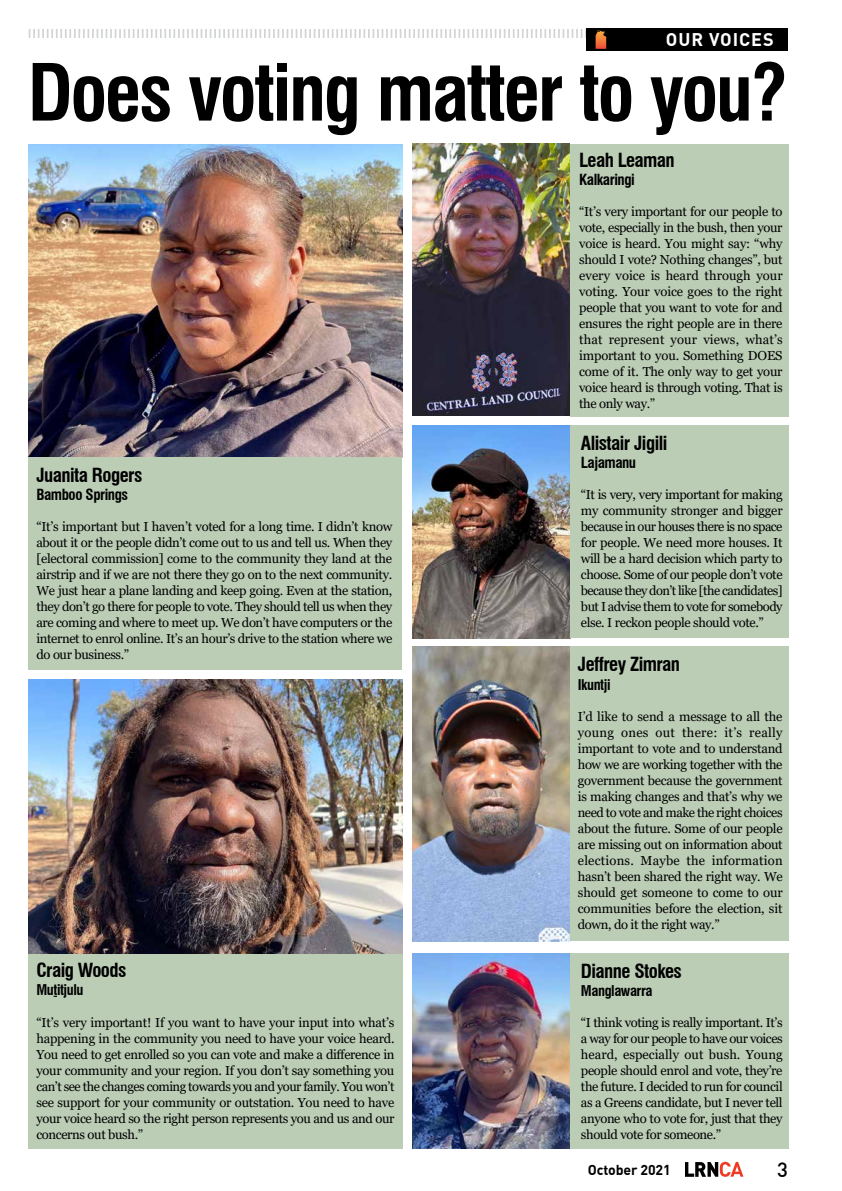
<style>
.page{position:relative;width:842px;height:1191px;background:#fff}
.page>*{position:absolute;margin:0;border:0;box-sizing:border-box;transform-origin:0 0}
.t1{font:700 condensed 76.6px "Swiss 721 BT";letter-spacing:-.03em;color:#000}
.t2{font:500 20.3px "DIN Offc";color:#000}
.t3{font:700 condensed 19px "Swiss 721 BT";letter-spacing:-.03em;color:#000}
.t4{font:700 18px "DIN Offc";letter-spacing:.05em;color:#fff}
.t5{font:700 condensed 15px "Swiss 721 BT";letter-spacing:-.03em;color:#000}
.t6{font:700 condensed 14.5px "Swiss 721 BT";letter-spacing:-.03em;color:#000}
.t7{font:700 14.1px "DIN Offc";letter-spacing:-.01em;color:#000}
.t8{font:13px/16px "Georgia";letter-spacing:-.03em;color:#000;text-align:justify}
</style>
<div class="page">
<svg style="left:685px;top:1161px;width:58px;height:15px"></svg>
<div style="left:586px;top:28px;width:202px;height:23px;background:#000"></div>
<svg style="left:29px;top:29px;width:578px;height:20px"></svg>
<div style="left:28px;top:953px;width:374px;height:195px;background:#bccdb6"></div>
<img style="left:28px;top:145px;width:374px;height:312px">
<div style="left:28px;top:457px;width:374px;height:212px;background:#bccdb6"></div>
<img style="left:413px;top:647px;width:157px;height:294px">
<div style="left:570px;top:647px;width:218px;height:294px;background:#bccdb6"></div>
<img style="left:413px;top:953px;width:157px;height:195px">
<div style="left:570px;top:953px;width:218px;height:195px;background:#bccdb6"></div>
<img style="left:412px;top:143px;width:158px;height:272px">
<div style="left:570px;top:145px;width:218px;height:272px;background:#bccdb6"></div>
<img style="left:413px;top:425px;width:157px;height:213px">
<div style="left:570px;top:425px;width:218px;height:213px;background:#bccdb6"></div>
<img style="left:28px;top:679px;width:374px;height:274px">
<h3 class="t4" style="left:666px;top:28px;width:109px">OUR VOICES</h3>
<h1 class="t1" style="left:28px;top:47px;width:762px">Does voting matter to you?</h1>
<h3 class="t3" style="left:36px;top:464px;width:108px">Juanita Rogers</h3>
<p class="t5" style="left:36px;top:486px;width:93px">Bamboo Springs</p>
<p class="t8" style="left:36px;top:519px;width:357px">“It’s important but I haven’t voted for a long time. I didn’t know about it or the people didn’t come out to us and tell us. When they [electoral commission] come to the community they land at the airstrip and if we are not there they go on to the next community.<br>We just hear a plane landing and keep going. Even at the station, they don’t go there for people to vote. They should tell us when they are coming and where to meet up. We don’t have computers or the internet to enrol online. It’s an hour’s drive to the station where we do our business.”</p>
<h3 class="t3" style="left:36px;top:958px;width:91px">Craig Woods</h3>
<p class="t6" style="left:36px;top:981px;width:49px">Mutitjulu</p>
<p class="t8" style="left:36px;top:1014px;width:360px">“It’s very important! If you want to have your input into what’s happening in the community you need to have your voice heard.<br>You need to get enrolled so you can vote and make a difference in your community and your region. If you don’t say something you can’t see the changes coming towards you and your family. You won’t see support for your community or outstation. You need to have your voice heard so the right person represents you and us and our concerns out bush.”</p>
<h3 class="t3" style="left:579px;top:148px;width:97px">Leah Leaman</h3>
<p class="t5" style="left:579px;top:170px;width:57px">Kalkaringi</p>
<p class="t8" style="left:579px;top:203px;width:205px">“It’s very important for our people to vote, especially in the bush, then your voice is heard. You might say: “why should I vote? Nothing changes”, but every voice is heard through your voting. Your voice goes to the right people that you want to vote for and ensures the right people are in there that represent your views, what’s important to you. Something DOES come of it. The only way to get your voice heard is through voting. That is the only way.”</p>
<h3 class="t3" style="left:581px;top:432px;width:88px">Alistair Jigili</h3>
<p class="t5" style="left:581px;top:454px;width:57px">Lajamanu</p>
<p class="t8" style="left:581px;top:487px;width:203px">“It is very, very important for making my community stronger and bigger because in our houses there is no space for people. We need more houses. It will be a hard decision which party to choose. Some of our people don’t vote because they don’t like [the candidates] but I advise them to vote for somebody else. I reckon people should vote.”</p>
<h3 class="t3" style="left:578px;top:653px;width:104px">Jeffrey Zimran</h3>
<p class="t6" style="left:578px;top:675px;width:34px">Ikuntji</p>
<p class="t8" style="left:578px;top:708px;width:206px">I’d like to send a message to all the young ones out there: it’s really important to vote and to understand how we are working together with the government because the government is making changes and that’s why we need to vote and make the right choices about the future. Some of our people are missing out on information about elections. Maybe the information hasn’t been shared the right way. We should get someone to come to our communities before the election, sit down, do it the right way.”</p>
<h3 class="t3" style="left:581px;top:959px;width:102px">Dianne Stokes</h3>
<p class="t6" style="left:581px;top:982px;width:73px">Manglawarra</p>
<p class="t8" style="left:581px;top:1014px;width:203px">“I think voting is really important. It’s a way for our people to have our voices heard, especially out bush. Young people should enrol and vote, they’re the future. I decided to run for council as a Greens candidate, but I never tell anyone who to vote for, just that they should vote for someone.”</p>
<p class="t7" style="left:588px;top:1160px;width:84px">October 2021</p>
<h2 class="t2" style="left:777px;top:1156px;width:12px">3</h2>
</div>
